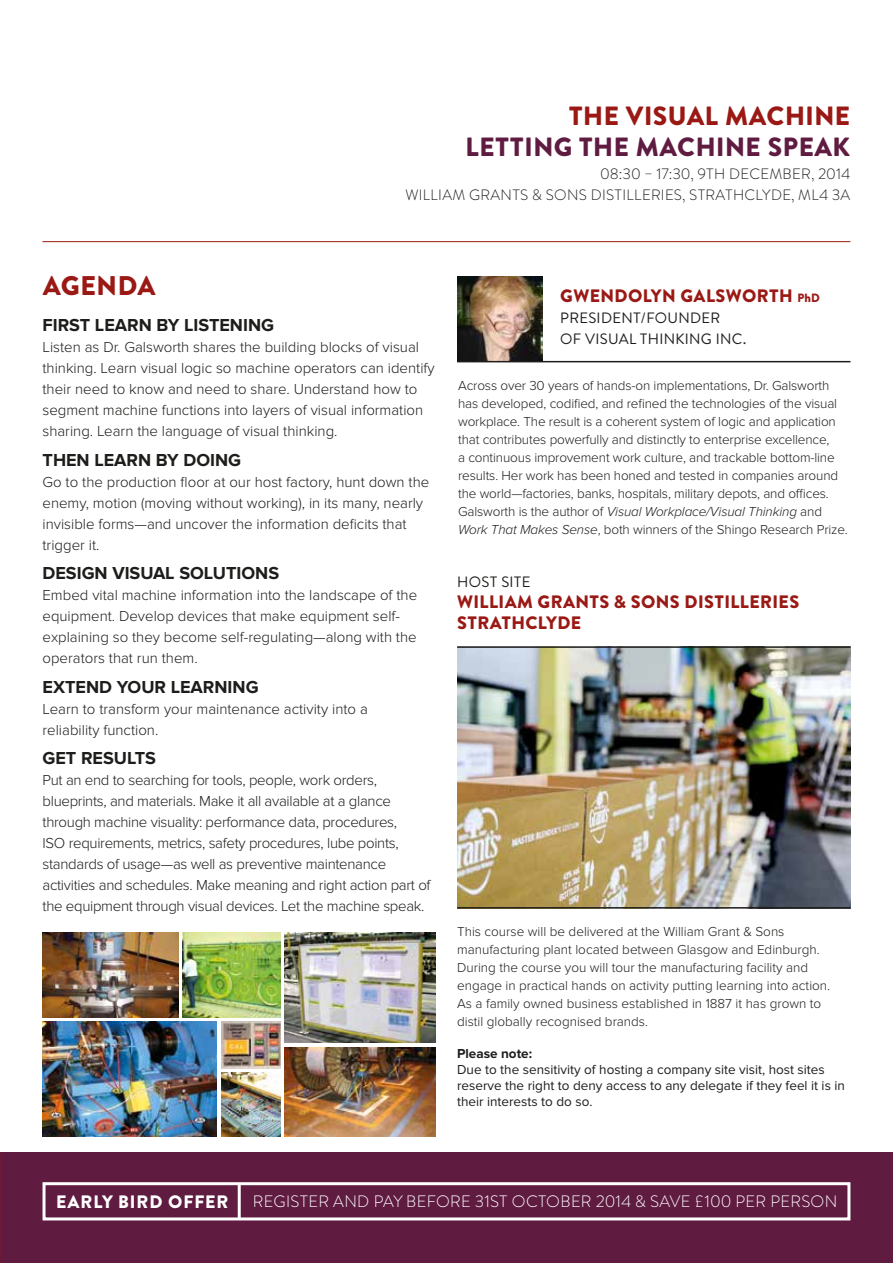
<style>
.page{position:relative;width:893px;height:1263px;background:#fff}
.page>*{position:absolute;margin:0;border:0;box-sizing:border-box;transform-origin:0 0}
.t1{font:900 27px "Brandon Text";letter-spacing:.02em;color:#9a1915}
.t2{font:900 26.4px "Brandon Text";letter-spacing:.02em;color:#601b41}
.t3{font:900 26.4px "Brandon Text";letter-spacing:.02em;color:#9a1915}
.t4{font:700 18px "Proxima Nova";color:#1d1d1b}
.t5{font:900 18px/21px "Brandon Text";letter-spacing:.02em;color:#9a1915}
.t6{font:900 18px "Brandon Text";letter-spacing:.05em;color:#fff}
.t7{font:300 16.5px "Brandon Text";letter-spacing:.02em;color:#fff}
.t8{font:300 15px/21px "Proxima Nova";color:#1d1d1b}
.t9{font:300 15px/21px "Proxima Nova";letter-spacing:-.02em;color:#1d1d1b}
.t10{font:300 15px/21px "Brandon Text";letter-spacing:.02em;color:#1d1d1b;text-align:right}
.t11{font:15px/21px "Brandon Text";letter-spacing:.02em;color:#1d1d1b}
.t12{font:300 13.5px/18px "Proxima Nova";letter-spacing:-.01em;color:#1d1d1b}
.t13{font:13.5px/16.2px "Proxima Nova";color:#1d1d1b}
.t14{font:700 13.5px "Proxima Nova";color:#1d1d1b}
.s1{font-size:12px}
.s2{font-style:italic}
</style>
<div class="page">
<div style="left:0;top:1152px;width:893px;height:111px;background:#601b41"></div>
<img style="left:457px;top:276px;width:85px;height:85px">
<hr style="left:457px;top:361px;width:393px;height:1px;background:#1d1d1b">
<img style="left:457px;top:648px;width:393px;height:259px">
<hr style="left:457px;top:646px;width:393px;height:2px;background:#1d1d1b">
<hr style="left:457px;top:907px;width:393px;height:1px;background:#1d1d1b">
<div style="left:43px;top:1182px;width:807px;height:38px;border:3px solid #fff"></div>
<hr style="left:238px;top:1183px;width:3px;height:36px;background:#fff">
<hr style="left:43px;top:241px;width:807px;height:1px;background:#9a1915">
<img style="left:43px;top:932px;width:136px;height:85px">
<img style="left:221px;top:1021px;width:60px;height:47px">
<img style="left:285px;top:932px;width:151px;height:111px">
<img style="left:183px;top:932px;width:98px;height:85px">
<img style="left:43px;top:1021px;width:174px;height:115px">
<img style="left:221px;top:1072px;width:60px;height:64px">
<img style="left:285px;top:1047px;width:151px;height:89px">
<h2 class="t3" style="left:569px;top:97px;width:283px">THE VISUAL MACHINE</h2>
<h2 class="t2" style="left:466px;top:129px;width:386px">LETTING THE MACHINE SPEAK</h2>
<p class="t10" style="left:405px;top:163px;width:446px">08:30 – 17:30, 9TH DECEMBER, 2014<br>WILLIAM GRANTS &amp; SONS DISTILLERIES, STRATHCLYDE, ML4 3A</p>
<h1 class="t1" style="left:43px;top:267px;width:114px">AGENDA</h1>
<h3 class="t4" style="left:43px;top:315px;width:233px">FIRST LEARN BY LISTENING</h3>
<p class="t8" style="left:43px;top:337px;width:394px">Listen as Dr. Galsworth shares the building blocks of visual thinking. Learn visual logic so machine operators can identify their need to know and need to share. Understand how to segment machine functions into layers of visual information sharing. Learn the language of visual thinking.</p>
<h3 class="t4" style="left:43px;top:449px;width:200px">THEN LEARN BY DOING</h3>
<p class="t8" style="left:43px;top:471px;width:388px">Go to the production floor at our host factory, hunt down the enemy, motion (moving without working), in its many, nearly invisible forms—and uncover the information deficits that trigger it.</p>
<h3 class="t4" style="left:43px;top:563px;width:238px">DESIGN VISUAL SOLUTIONS</h3>
<p class="t8" style="left:43px;top:585px;width:376px">Embed vital machine information into the landscape of the equipment. Develop devices that make equipment self&shy;explaining so they become self-regulating—along with the operators that run them.</p>
<h3 class="t4" style="left:43px;top:676px;width:218px">EXTEND YOUR LEARNING</h3>
<p class="t8" style="left:43px;top:698px;width:327px">Learn to transform your maintenance activity into a reliability function.</p>
<h3 class="t4" style="left:43px;top:748px;width:115px">GET RESULTS</h3>
<p class="t9" style="left:43px;top:770px;width:390px">Put an end to searching for tools, people, work orders, blueprints, and materials. Make it all available at a glance through machine visuality: performance data, procedures,<br>ISO requirements, metrics, safety procedures, lube points, standards of usage—as well as preventive maintenance activities and schedules. Make meaning and right action part of the equipment through visual devices. Let the machine speak.</p>
<h3 class="t5" style="left:560px;top:285px;width:261px">GWENDOLYN GALSWORTH <span class="s1">PhD</span></h3>
<p class="t11" style="left:560px;top:307px;width:188px">PRESIDENT/FOUNDER<br>OF VISUAL THINKING INC.</p>
<p class="t12" style="left:458px;top:377px;width:391px">Across over 30 years of hands-on implementations, Dr. Galsworth has developed, codified, and refined the technologies of the visual workplace. The result is a coherent system of logic and application that contributes powerfully and distinctly to enterprise excellence,<br>a continuous improvement work culture, and trackable bottom-line results. Her work has been honed and tested in companies around the world—factories, banks, hospitals, military depots, and offices.<br>Galsworth is the author of <span class="s2">Visual Workplace/Visual Thinking</span> and <span class="s2">Work That Makes Sense</span>, both winners of the Shingo Research Prize.</p>
<p class="t11" style="left:457px;top:571px;width:75px">HOST SITE</p>
<h3 class="t5" style="left:457px;top:591px;width:344px">WILLIAM GRANTS &amp; SONS DISTILLERIES<br>STRATHCLYDE</h3>
<p class="t12" style="left:457px;top:923px;width:375px">This course will be delivered at the William Grant &amp; Sons manufacturing plant located between Glasgow and Edinburgh.<br>During the course you will tour the manufacturing facility and engage in practical hands on activity putting learning into action.<br>As a family owned business established in 1887 it has grown to distil globally recognised brands.</p>
<p class="t14" style="left:457px;top:1045px;width:76px">Please note:</p>
<p class="t13" style="left:457px;top:1062px;width:389px">Due to the sensitivity of hosting a company site visit, host sites reserve the right to deny access to any delegate if they feel it is in their interests to do so.</p>
<h3 class="t6" style="left:56px;top:1189px;width:174px">EARLY BIRD OFFER</h3>
<p class="t7" style="left:253px;top:1189px;width:586px">REGISTER AND PAY BEFORE 31ST OCTOBER 2014 &amp; SAVE £100 PER PERSON</p>
</div>
